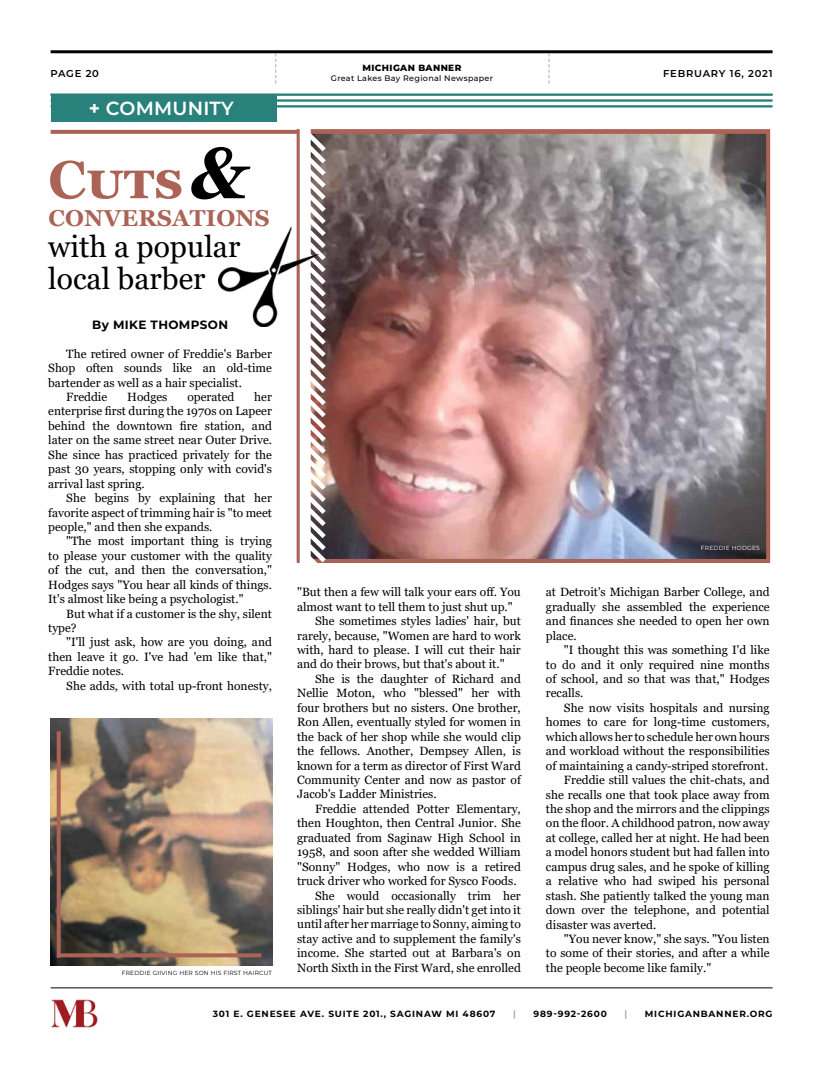
<style>
.page{position:relative;width:820px;height:1078px;background:#fff}
.page>*{position:absolute;margin:0;border:0;box-sizing:border-box;transform-origin:0 0}
.t1{font:italic 700 72px "Georgia";color:#000}
.t2{font:700 53px "Georgia";color:#ab6355}
.t3{font:30px/32px "Georgia";color:#000}
.t4{font:700 23px "Georgia";letter-spacing:.01em;color:#ab6355}
.t5{font:600 19px "Montserrat";letter-spacing:.01em;color:#fff}
.t6{font:12px/14.4px "Georgia";color:#000;text-align:justify}
.t7{font:700 12px "Montserrat";letter-spacing:.03em;color:#000}
.t8{font:600 10px "Montserrat";letter-spacing:.075em;color:#000101}
.t9{font:700 9px "Montserrat";letter-spacing:.09em;color:#000}
.t10{font:800 9px "Montserrat";letter-spacing:.04em;color:#000101}
.t11{font:700 9px "Montserrat";color:#aaaaab}
.t12{font:500 8px "Montserrat";letter-spacing:.04em;color:#000101}
.t13{font:6px "Montserrat";letter-spacing:.03em;color:#000101}
.t14{font:6px "Montserrat";letter-spacing:.03em;color:#fff}
.s1{font-weight:700}
</style>
<div class="page">
<hr style="left:51px;top:50px;width:721px;height:3px;background:#000">
<svg style="left:548px;top:53px;width:1px;height:31px"></svg>
<svg style="left:275px;top:53px;width:1px;height:31px"></svg>
<hr style="left:51px;top:987px;width:721px;height:1px;background:#000">
<img style="left:51px;top:999px;width:47px;height:29px">
<img style="left:330px;top:134px;width:434px;height:424px">
<div style="left:296px;top:129px;width:473px;height:434px;border:4px solid #ab6355"></div>
<hr style="left:51px;top:130px;width:718px;height:4px;background:#ab6355">
<svg style="left:297px;top:129px;width:33px;height:434px"></svg>
<hr style="left:51px;top:93px;width:721px;height:3px;background:#28817b">
<hr style="left:51px;top:99px;width:721px;height:3px;background:#28817b">
<hr style="left:51px;top:105px;width:721px;height:2px;background:#28817b">
<div style="left:51px;top:95px;width:225px;height:27px;background:#28817b"></div>
<img style="left:51px;top:718px;width:221px;height:247px">
<img style="left:219px;top:227px;width:99px;height:99px">
<svg style="left:57px;top:731px;width:4px;height:226px"></svg>
<svg style="left:58px;top:953px;width:203px;height:4px"></svg>
<p class="t8" style="left:51px;top:66px;width:50px">PAGE 20</p>
<h3 class="t5" style="left:89px;top:94px;width:146px"><span class="s1">+</span> COMMUNITY</h3>
<h1 class="t1" style="left:191px;top:126px;width:59px">&amp;</h1>
<h3 class="t3" style="left:48px;top:231px;width:193px">with a popular local barber</h3>
<h2 class="t2" style="left:48px;top:146px;width:136px">Cuts</h2>
<h3 class="t4" style="left:48px;top:203px;width:223px">CONVERSATIONS</h3>
<p class="t7" style="left:92px;top:316px;width:137px">By MIKE THOMPSON</p>
<p class="t6" style="left:66px;top:346px;width:207px">The retired owner of Freddie's Barber</p>
<p class="t6" style="left:48px;top:361px;width:225px">Shop often sounds like an old-time</p>
<p class="t6" style="left:48px;top:375px;width:195px">bartender as well as a hair specialist.</p>
<p class="t6" style="left:66px;top:390px;width:42px">Freddie</p>
<p class="t6" style="left:127px;top:390px;width:42px">Hodges</p>
<p class="t6" style="left:187px;top:390px;width:48px">operated</p>
<p class="t6" style="left:48px;top:390px;width:225px;text-indent:206px">her enterprise first during the 1970s on Lapeer behind the downtown fire station, and later on the same street near Outer Drive.<br>She since has practiced privately for the past 30 years, stopping only with covid's arrival last spring.</p>
<p class="t6" style="left:48px;top:491px;width:225px;text-indent:18px">She begins by explaining that her favorite aspect of trimming hair is "to meet people," and then she expands.</p>
<p class="t6" style="left:48px;top:534px;width:225px;text-indent:18px">"The most important thing is trying to please your customer with the quality of the cut, and then the conversation," Hodges says "You hear all kinds of things.<br>It's almost like being a psychologist."</p>
<p class="t6" style="left:48px;top:606px;width:225px;text-indent:18px">But what if a customer is the shy, silent type?</p>
<p class="t6" style="left:48px;top:635px;width:225px;text-indent:18px">"I'll just ask, how are you doing, and then leave it go. I've had 'em like that," Freddie notes.</p>
<p class="t6" style="left:66px;top:678px;width:207px">She adds, with total up-front honesty,</p>
<p class="t13" style="left:122px;top:968px;width:152px">FREDDIE GIIVING HER SON HIS FIRST HAIRCUT</p>
<p class="t10" style="left:362px;top:62px;width:100px">MICHIGAN BANNER</p>
<p class="t12" style="left:331px;top:73px;width:164px">Great Lakes Bay Regional Newspaper</p>
<p class="t8" style="left:663px;top:66px;width:111px">FEBRUARY 16, 2021</p>
<p class="t6" style="left:297px;top:585px;width:225px">"But then a few will talk your ears off. You</p>
<p class="t6" style="left:297px;top:599px;width:217px">almost want to tell them to just shut up."</p>
<p class="t6" style="left:315px;top:613px;width:207px">She sometimes styles ladies' hair, but</p>
<p class="t6" style="left:297px;top:628px;width:225px">rarely, because, "Women are hard to work</p>
<p class="t6" style="left:297px;top:642px;width:225px">with, hard to please. I will cut their hair</p>
<p class="t6" style="left:297px;top:657px;width:209px">and do their brows, but that's about it."</p>
<p class="t6" style="left:315px;top:671px;width:207px">She is the daughter of Richard and</p>
<p class="t6" style="left:297px;top:686px;width:225px">Nellie Moton, who "blessed" her with</p>
<p class="t6" style="left:297px;top:700px;width:225px">four brothers but no sisters. One brother,</p>
<p class="t6" style="left:297px;top:715px;width:225px">Ron Allen, eventually styled for women in</p>
<p class="t6" style="left:297px;top:729px;width:225px">the back of her shop while she would clip</p>
<p class="t6" style="left:297px;top:743px;width:225px">the fellows. Another, Dempsey Allen, is</p>
<p class="t6" style="left:297px;top:758px;width:225px">known for a term as director of First Ward</p>
<p class="t6" style="left:297px;top:772px;width:225px">Community Center and now as pastor of</p>
<p class="t6" style="left:297px;top:787px;width:141px">Jacob's Ladder Ministries.</p>
<p class="t6" style="left:315px;top:801px;width:207px">Freddie attended Potter Elementary,</p>
<p class="t6" style="left:297px;top:816px;width:225px">then Houghton, then Central Junior. She</p>
<p class="t6" style="left:297px;top:830px;width:225px">graduated from Saginaw High School in</p>
<p class="t6" style="left:297px;top:844px;width:225px">1958, and soon after she wedded William</p>
<p class="t6" style="left:297px;top:859px;width:225px">"Sonny" Hodges, who now is a retired</p>
<p class="t6" style="left:297px;top:873px;width:221px">truck driver who worked for Sysco Foods.</p>
<p class="t6" style="left:315px;top:888px;width:207px">She would occasionally trim her</p>
<p class="t6" style="left:297px;top:902px;width:225px">siblings' hair but she really didn't get into it</p>
<p class="t6" style="left:297px;top:917px;width:225px">until after her marriage to Sonny, aiming to</p>
<p class="t6" style="left:297px;top:931px;width:225px">stay active and to supplement the family's</p>
<p class="t6" style="left:297px;top:946px;width:225px">income. She started out at Barbara's on</p>
<p class="t6" style="left:297px;top:960px;width:225px">North Sixth in the First Ward, she enrolled</p>
<p class="t14" style="left:700px;top:543px;width:61px">FREDDIE HODGES</p>
<p class="t6" style="left:545px;top:585px;width:225px">at Detroit's Michigan Barber College, and gradually she assembled the experience and finances she needed to open her own place.</p>
<p class="t6" style="left:545px;top:642px;width:225px;text-indent:18px">"I thought this was something I'd like to do and it only required nine months of school, and so that was that," Hodges recalls.</p>
<p class="t6" style="left:563px;top:700px;width:207px">She now visits hospitals and nursing</p>
<p class="t6" style="left:545px;top:715px;width:225px">homes to care for long-time customers,</p>
<p class="t6" style="left:545px;top:729px;width:225px">which allows her to schedule her own hours</p>
<p class="t6" style="left:545px;top:744px;width:225px">and workload without the responsibilities</p>
<p class="t6" style="left:545px;top:758px;width:224px">of maintaining a candy-striped storefront.</p>
<p class="t6" style="left:563px;top:772px;width:207px">Freddie still values the chit-chats, and</p>
<p class="t6" style="left:545px;top:787px;width:225px">she recalls one that took place away from</p>
<p class="t6" style="left:545px;top:801px;width:225px">the shop and the mirrors and the clippings</p>
<p class="t6" style="left:545px;top:816px;width:225px">on the floor. A childhood patron, now away</p>
<p class="t6" style="left:545px;top:830px;width:225px">at college, called her at night. He had been</p>
<p class="t6" style="left:545px;top:845px;width:225px">a model honors student but had fallen into</p>
<p class="t6" style="left:545px;top:859px;width:225px">campus drug sales, and he spoke of killing</p>
<p class="t6" style="left:545px;top:873px;width:225px">a relative who had swiped his personal</p>
<p class="t6" style="left:545px;top:888px;width:225px">stash. She patiently talked the young man</p>
<p class="t6" style="left:545px;top:902px;width:225px">down over the telephone, and potential</p>
<p class="t6" style="left:545px;top:917px;width:112px">disaster was averted.</p>
<p class="t6" style="left:563px;top:931px;width:207px">"You never know," she says. "You listen</p>
<p class="t6" style="left:545px;top:946px;width:225px">to some of their stories, and after a while</p>
<p class="t6" style="left:545px;top:960px;width:167px">the people become like family."</p>
<p class="t9" style="left:213px;top:1006px;width:284px">301 E. GENESEE AVE. SUITE 201., SAGINAW MI 48607</p>
<p class="t11" style="left:513px;top:1006px;width:4px">|</p>
<p class="t9" style="left:533px;top:1006px;width:75px">989-992-2600</p>
<p class="t11" style="left:624px;top:1006px;width:4px">|</p>
<p class="t9" style="left:644px;top:1006px;width:129px">MICHIGANBANNER.ORG</p>
</div>
